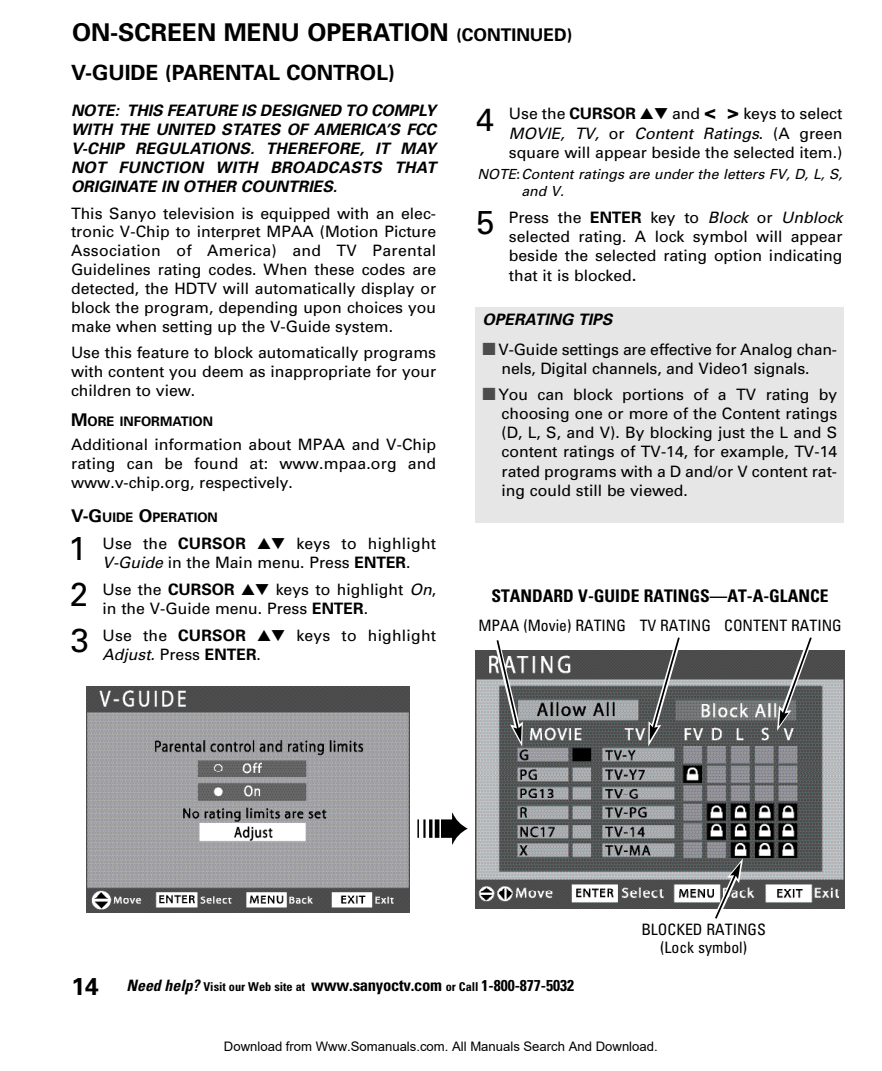
<style>
.page{position:relative;width:882px;height:1071px;background:#fff}
.page>*{position:absolute;margin:0;border:0;box-sizing:border-box;transform-origin:0 0}
.t1{font:700 24.5px "Univers";color:#000}
.t2{font:700 21px "Univers";color:#000}
.t3{font:700 condensed 17.5px "Univers";color:#000}
.t4{font:15.75px/19.2px "Univers";color:#000;text-align:justify}
.t5{font:italic 700 15.75px/18.9px "Univers";color:#000;text-align:justify}
.t6{font:condensed 15.75px/18px "Univers";color:#000;text-align:center}
.t7{font:italic 14px/16.8px "Univers";color:#000}
.t8{font:13.12px "Arial";color:#000}
.t9{font:700 13.12px "Univers";color:#000}
.t10{font:700 condensed 12.25px "Univers";color:#000}
.s1{font-size:17.5px}
.s2{font-size:33.07px}
.s3{font-weight:700}
.s4{font-style:italic}
.s5{font-size:32.02px}
.s6{font-weight:700;font-size:21px}
.s7{color:#4d4d4d}
.s8{font-stretch:normal;font-size:24.5px}
.s9{font-style:italic;font-size:15.75px}
.s10{font-size:16.62px}
.s11{font-size:15.75px}
</style>
<div class="page">
<img style="left:476px;top:650px;width:368px;height:49px">
<img style="left:476px;top:699px;width:368px;height:209px">
<svg style="left:711px;top:858px;width:32px;height:61px"></svg>
<svg style="left:647px;top:637px;width:39px;height:109px"></svg>
<svg style="left:490px;top:640px;width:34px;height:107px"></svg>
<svg style="left:777px;top:637px;width:40px;height:94px"></svg>
<div style="left:476px;top:307px;width:368px;height:215px;background:#e6e6e6"></div>
<img style="left:87px;top:687px;width:323px;height:42px">
<img style="left:87px;top:729px;width:323px;height:184px">
<h1 class="t1" style="left:72px;top:23px;width:502px">ON-SCREEN MENU OPERATION <span class="s1">(CONTINUED)</span></h1>
<h2 class="t2" style="left:71px;top:65px;width:325px">V-GUIDE (PARENTAL CONTROL)</h2>
<p class="t5" style="left:71px;top:103px;width:370px">NOTE: THIS FEATURE IS DESIGNED TO COMPLY WITH THE UNITED STATES OF AMERICA’S FCC V-CHIP REGULATIONS. THEREFORE, IT MAY NOT FUNCTION WITH BROADCASTS THAT ORIGINATE IN OTHER COUNTRIES.</p>
<p class="t4" style="left:71px;top:205px;width:367px">This Sanyo television is equipped with an elec&shy;tronic V-Chip to interpret MPAA (Motion Picture Association of America) and TV Parental Guidelines rating codes. When these codes are detected, the HDTV will automatically display or block the program, depending upon choices you make when setting up the V-Guide system.</p>
<p class="t4" style="left:71px;top:345px;width:367px">Use this feature to block automatically programs with content you deem as inappropriate for your children to view.</p>
<p class="t9" style="left:71px;top:417px;width:143px"><span class="s1">M</span>ORE INFORMATION</p>
<p class="t4" style="left:71px;top:436px;width:367px">Additional information about MPAA and V-Chip rating can be found at: www.mpaa.org and www.v-chip.org, respectively.</p>
<p class="t9" style="left:71px;top:512px;width:148px"><span class="s1">V-G</span>UIDE <span class="s1">O</span>PERATION</p>
<p class="t4" style="left:69px;top:535px;width:369px;text-align:center"><span class="s2">1</span> Use the <span class="s3">CURSOR</span> ▲▼ keys to highlight<br><span class="s4">V-Guide</span> in the Main menu. Press <span class="s3">ENTER</span>.</p>
<p class="t4" style="left:103px;top:581px;width:335px;text-indent:-33px"><span class="s2">2</span> Use the <span class="s3">CURSOR</span> ▲▼ keys to highlight <span class="s4">On</span>, in the V-Guide menu. Press <span class="s3">ENTER</span>.</p>
<p class="t4" style="left:103px;top:627px;width:335px;text-indent:-32px"><span class="s2">3</span> Use the <span class="s3">CURSOR</span> ▲▼ keys to highlight<br><span class="s4">Adjust.</span> Press <span class="s3">ENTER</span>.</p>
<p class="t4" style="left:509px;top:105px;width:335px;text-indent:-33px"><span class="s5">4</span> Use the <span class="s3">CURSOR</span> ▲▼ and <span class="s6">&lt; &gt;</span> keys to select <span class="s4">MOVIE, TV,</span> or <span class="s4">Content Ratings</span>. (A green square will appear beside the selected item.)</p>
<p class="t7" style="left:522px;top:167px;width:322px;text-indent:-44px">NOTE:Content ratings are under the letters FV, D, L, S, and V.</p>
<p class="t4" style="left:509px;top:209px;width:335px;text-indent:-33px"><span class="s2">5</span> Press the <span class="s3">ENTER</span> key to <span class="s4">Block</span> or <span class="s4">Unblock </span>selected rating. A lock symbol will appear beside the selected rating option indicating that it is blocked<span class="s1">.</span></p>
<p class="t5" style="left:483px;top:312px;width:134px">OPERATING TIPS</p>
<p class="t4" style="left:483px;top:341px;width:356px;text-align:center"><span class="s7">■</span> V-Guide settings are effective for Analog chan&shy;nels, Digital channels, and Video1 signals.</p>
<p class="t4" style="left:502px;top:386px;width:337px;text-indent:-19px"><span class="s7">■</span>You can block portions of a TV rating by choosing one or more of the Content ratings (D, L, S, and V). By blocking just the L and S content ratings of TV-14, for example, TV-14 rated programs with a D and/or V content rat&shy;ing could still be viewed.</p>
<p class="t3" style="left:491px;top:589px;width:339px">STANDARD V-GUIDE RATINGS—AT-A-GLANCE</p>
<p class="t6" style="left:478px;top:617px;width:149px">MPAA (Movie) RATING</p>
<p class="t6" style="left:640px;top:617px;width:204px">TV RATING CONTENT RATING</p>
<p class="t6" style="left:641px;top:922px;width:126px">BLOCKED RATINGS (Lock symbol)</p>
<p class="t10" style="left:72px;top:982px;width:504px"><span class="s8">14</span> <span class="s9">Need help?</span> Visit our Web site at <span class="s10">www.sanyoctv.com</span> or Call <span class="s11">1-800-877-5032</span></p>
<p class="t8" style="left:224px;top:1039px;width:435px">Download from Www.Somanuals.com. All Manuals Search And Download.</p>
</div>
